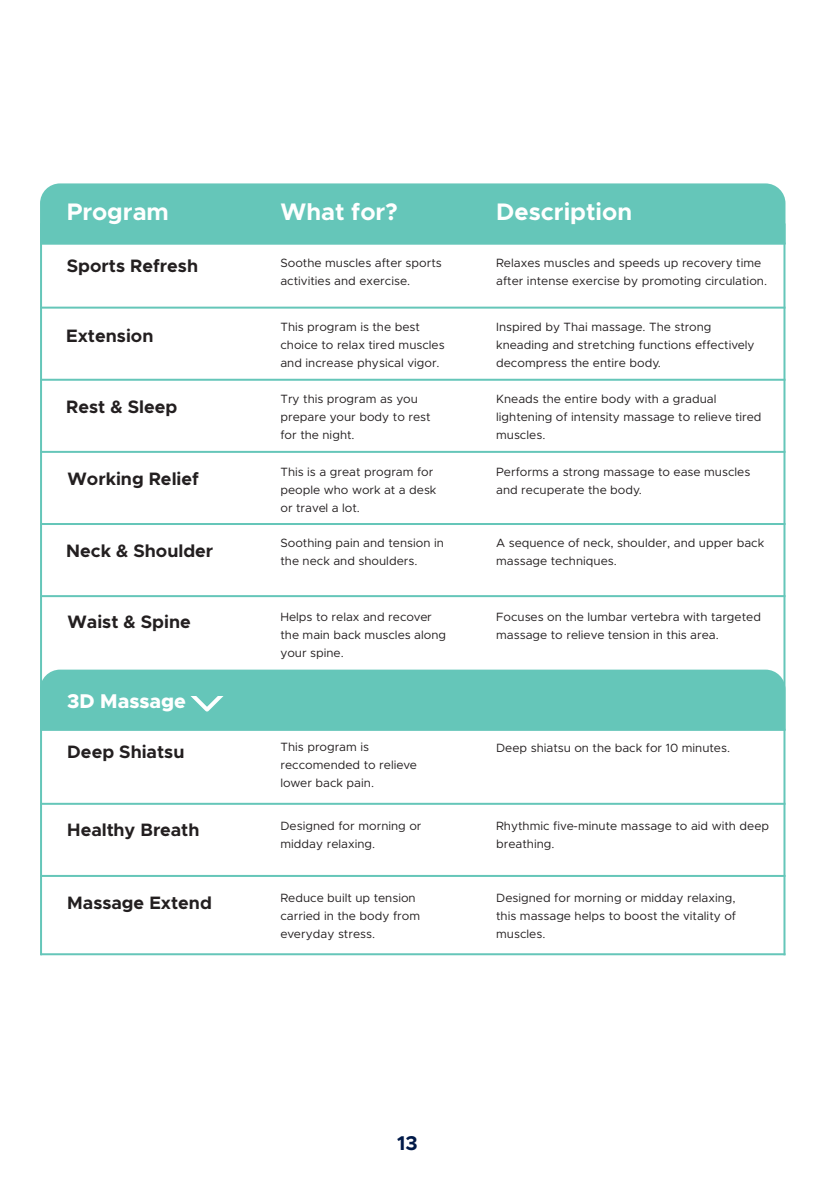
<style>
.page{position:relative;width:823px;height:1191px;background:#fff}
.page>*{position:absolute;margin:0;border:0;box-sizing:border-box;transform-origin:0 0}
.t1{font:700 24px "Metropolis";color:#fff}
.t2{font:800 20px "Metropolis";color:#fff}
.t3{font:700 20px "Metropolis";color:#001948}
.t4{font:700 18px "Metropolis";color:#231f20}
.t5{font:12px/18px "Metropolis";color:#231f20}
</style>
<div class="page">
<div style="left:40px;top:183px;width:745px;height:60px;background:#65c6b9"></div>
<hr style="left:40px;top:595px;width:745px;height:2px;background:#65c6b9">
<hr style="left:40px;top:523px;width:745px;height:2px;background:#65c6b9">
<hr style="left:40px;top:451px;width:745px;height:2px;background:#65c6b9">
<hr style="left:40px;top:379px;width:745px;height:2px;background:#65c6b9">
<hr style="left:40px;top:243px;width:745px;height:2px;background:#65c6b9">
<hr style="left:40px;top:307px;width:745px;height:2px;background:#65c6b9">
<div style="left:42px;top:669px;width:741px;height:60px;background:#65c6b9"></div>
<svg style="left:185px;top:687px;width:48px;height:28px"></svg>
<div style="left:187px;top:689px;width:39px;height:7px;background:#65c6b9"></div>
<hr style="left:40px;top:953px;width:745px;height:2px;background:#65c6b9">
<hr style="left:40px;top:875px;width:745px;height:2px;background:#65c6b9">
<hr style="left:40px;top:729px;width:745px;height:2px;background:#65c6b9">
<hr style="left:40px;top:803px;width:745px;height:2px;background:#65c6b9">
<hr style="left:40px;top:223px;width:2px;height:732px;background:#65c6b9">
<hr style="left:783px;top:223px;width:2px;height:732px;background:#65c6b9">
<h1 class="t1" style="left:67px;top:197px;width:104px">Program</h1>
<h1 class="t1" style="left:280px;top:197px;width:118px">What for?</h1>
<h1 class="t1" style="left:496px;top:197px;width:137px">Description</h1>
<h3 class="t4" style="left:67px;top:255px;width:133px">Sports Refresh</h3>
<h3 class="t4" style="left:66px;top:324px;width:89px">Extension</h3>
<h3 class="t4" style="left:66px;top:396px;width:113px">Rest &amp; Sleep</h3>
<h3 class="t4" style="left:67px;top:467px;width:133px">Working Relief</h3>
<h3 class="t4" style="left:66px;top:539px;width:148px">Neck &amp; Shoulder</h3>
<h3 class="t4" style="left:67px;top:610px;width:125px">Waist &amp; Spine</h3>
<h2 class="t2" style="left:67px;top:688px;width:120px">3D Massage</h2>
<h3 class="t4" style="left:67px;top:741px;width:118px">Deep Shiatsu</h3>
<h3 class="t4" style="left:67px;top:819px;width:134px">Healthy Breath</h3>
<h3 class="t4" style="left:67px;top:891px;width:146px">Massage Extend</h3>
<p class="t5" style="left:280px;top:253px;width:163px">Soothe muscles after sports activities and exercise.</p>
<p class="t5" style="left:280px;top:317px;width:166px">This program is the best choice to relax tired muscles and increase physical vigor.</p>
<p class="t5" style="left:280px;top:390px;width:152px">Try this program as you prepare your body to rest for the night.</p>
<p class="t5" style="left:280px;top:462px;width:157px">This is a great program for people who work at a desk or travel a lot.</p>
<p class="t5" style="left:280px;top:534px;width:165px">Soothing pain and tension in the neck and shoulders.</p>
<p class="t5" style="left:280px;top:607px;width:167px">Helps to relax and recover the main back muscles along your spine.</p>
<p class="t5" style="left:280px;top:738px;width:138px">This program is reccomended to relieve lower back pain.</p>
<p class="t5" style="left:280px;top:816px;width:143px">Designed for morning or midday relaxing.</p>
<p class="t5" style="left:280px;top:888px;width:141px">Reduce built up tension carried in the body from everyday stress.</p>
<p class="t5" style="left:496px;top:253px;width:272px">Relaxes muscles and speeds up recovery time after intense exercise by promoting circulation.</p>
<p class="t5" style="left:496px;top:317px;width:260px">Inspired by Thai massage. The strong kneading and stretching functions effectively decompress the entire body.</p>
<p class="t5" style="left:496px;top:390px;width:267px">Kneads the entire body with a gradual lightening of intensity massage to relieve tired muscles.</p>
<p class="t5" style="left:496px;top:462px;width:255px">Performs a strong massage to ease muscles and recuperate the body.</p>
<p class="t5" style="left:496px;top:534px;width:269px">A sequence of neck, shoulder, and upper back massage techniques.</p>
<p class="t5" style="left:496px;top:607px;width:266px">Focuses on the lumbar vertebra with targeted massage to relieve tension in this area.</p>
<p class="t5" style="left:496px;top:738px;width:235px">Deep shiatsu on the back for 10 minutes.</p>
<p class="t5" style="left:496px;top:816px;width:274px">Rhythmic five-minute massage to aid with deep breathing.</p>
<p class="t5" style="left:496px;top:888px;width:241px;text-align:justify">Designed for morning or midday relaxing, this massage helps to boost the vitality of muscles.</p>
<h2 class="t3" style="left:397px;top:1130px;width:22px">13</h2>
</div>
